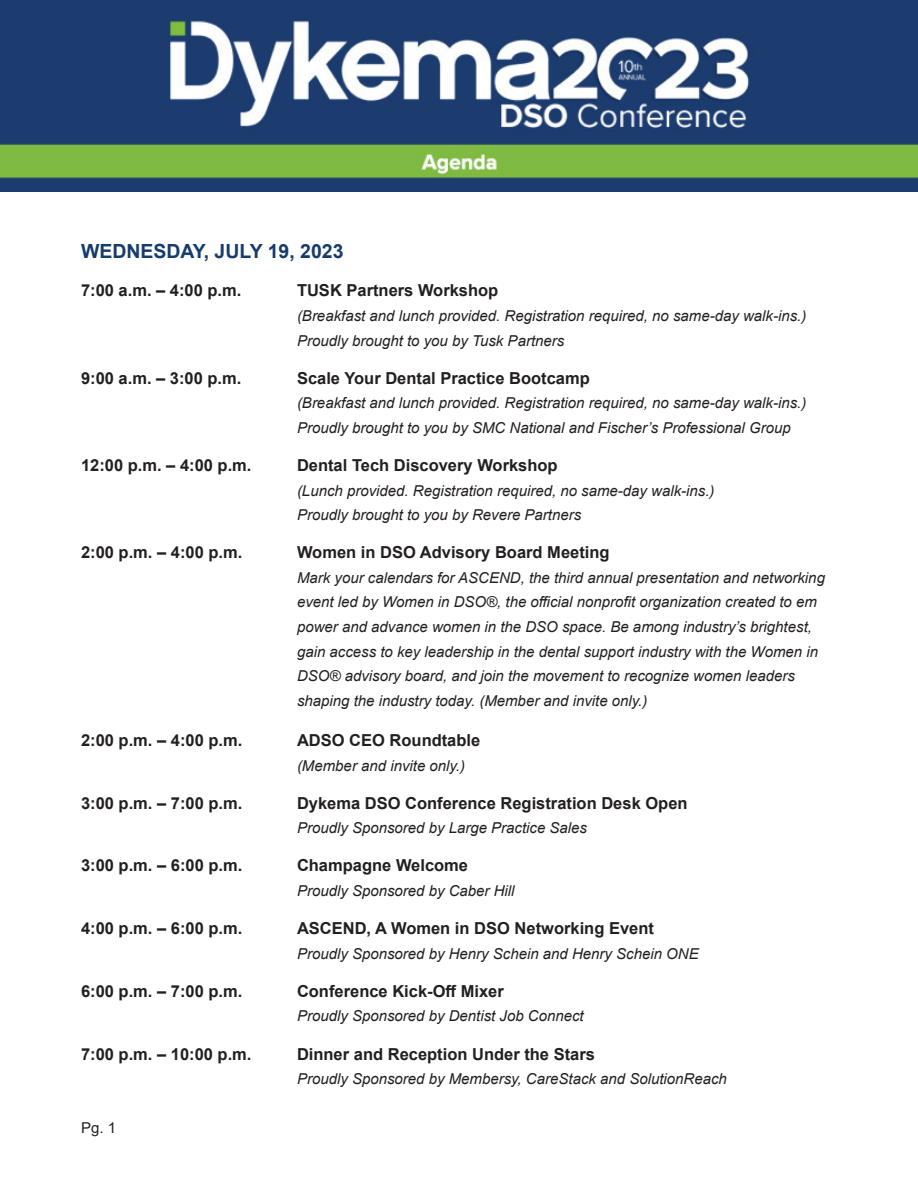
<style>
.page{position:relative;width:918px;height:1188px;background:#fff}
.page>*{position:absolute;margin:0;border:0;box-sizing:border-box;transform-origin:0 0}
.Titles{font:700 19.5px "Arial";color:#163c6d}
.Topics_and_Times{font:700 16.5px "Arial";color:#231f20}
.Sponsors{font:italic 15px/24.6px "Arial";color:#231f20}
.Topics_and_Times-2{font:italic 15px/24.6px "Arial";color:#231f20}
.t1{font:15px "Arial";color:#231f20}
</style>
<div class="page">
<img style="left:0;top:0;width:918px;height:191px">
<p class="Titles" style="left:81px;top:238px;width:264px">WEDNESDAY, JULY 19, 2023</p>
<p class="Topics_and_Times" style="left:81px;top:279px;width:162px">7:00 a.m. – 4:00 p.m.</p>
<p class="Topics_and_Times" style="left:297px;top:279px;width:203px">TUSK Partners Workshop</p>
<p class="Sponsors" style="left:297px;top:304px;width:511px">(Breakfast and lunch provided. Registration required, no same-day walk-ins.)<br>Proudly brought to you by Tusk Partners</p>
<p class="Topics_and_Times" style="left:81px;top:366px;width:162px">9:00 a.m. – 3:00 p.m.</p>
<p class="Topics_and_Times" style="left:297px;top:366px;width:294px">Scale Your Dental Practice Bootcamp</p>
<p class="Sponsors" style="left:297px;top:391px;width:511px">(Breakfast and lunch provided. Registration required, no same-day walk-ins.)<br>Proudly brought to you by SMC National and Fischer’s Professional Group</p>
<p class="Topics_and_Times" style="left:81px;top:454px;width:172px">12:00 p.m. – 4:00 p.m.</p>
<p class="Topics_and_Times" style="left:297px;top:454px;width:262px">Dental Tech Discovery Workshop</p>
<p class="Sponsors" style="left:297px;top:478px;width:419px">(Lunch provided. Registration required, no same-day walk-ins.)<br>Proudly brought to you by Revere Partners</p>
<p class="Topics_and_Times" style="left:81px;top:541px;width:163px">2:00 p.m. – 4:00 p.m.</p>
<p class="Topics_and_Times" style="left:297px;top:541px;width:314px">Women in DSO Advisory Board Meeting</p>
<p class="Topics_and_Times-2" style="left:297px;top:566px;width:530px">Mark your calendars for ASCEND, the third annual presentation and networking event led by Women in DSO®, the official nonprofit organization created to em power and advance women in the DSO space. Be among industry’s brightest, gain access to key leadership in the dental support industry with the Women in DSO® advisory board, and join the movement to recognize women leaders shaping the industry today. (Member and invite only.)</p>
<p class="Topics_and_Times" style="left:81px;top:729px;width:163px">2:00 p.m. – 4:00 p.m.</p>
<p class="Topics_and_Times" style="left:297px;top:729px;width:185px">ADSO CEO Roundtable</p>
<p class="Sponsors" style="left:297px;top:753px;width:170px">(Member and invite only.)</p>
<p class="Topics_and_Times" style="left:81px;top:791px;width:163px">3:00 p.m. – 7:00 p.m.</p>
<p class="Topics_and_Times" style="left:297px;top:791px;width:392px">Dykema DSO Conference Registration Desk Open</p>
<p class="Sponsors" style="left:297px;top:816px;width:292px">Proudly Sponsored by Large Practice Sales</p>
<p class="Topics_and_Times" style="left:81px;top:854px;width:163px">3:00 p.m. – 6:00 p.m.</p>
<p class="Topics_and_Times" style="left:297px;top:854px;width:173px">Champagne Welcome</p>
<p class="Sponsors" style="left:297px;top:879px;width:219px">Proudly Sponsored by Caber Hill</p>
<p class="Topics_and_Times" style="left:81px;top:917px;width:163px">4:00 p.m. – 6:00 p.m.</p>
<p class="Topics_and_Times" style="left:297px;top:917px;width:358px">ASCEND, A Women in DSO Networking Event</p>
<p class="Sponsors" style="left:297px;top:941px;width:403px">Proudly Sponsored by Henry Schein and Henry Schein ONE</p>
<p class="Topics_and_Times" style="left:81px;top:979px;width:163px">6:00 p.m. – 7:00 p.m.</p>
<p class="Topics_and_Times" style="left:297px;top:979px;width:208px">Conference Kick-Off Mixer</p>
<p class="Sponsors" style="left:297px;top:1004px;width:288px">Proudly Sponsored by Dentist Job Connect</p>
<p class="Topics_and_Times" style="left:81px;top:1042px;width:172px">7:00 p.m. – 10:00 p.m.</p>
<p class="Topics_and_Times" style="left:297px;top:1042px;width:299px">Dinner and Reception Under the Stars</p>
<p class="Sponsors" style="left:297px;top:1067px;width:431px">Proudly Sponsored by Membersy, CareStack and SolutionReach</p>
<p class="t1" style="left:81px;top:1118px;width:37px">Pg. 1</p>
</div>
